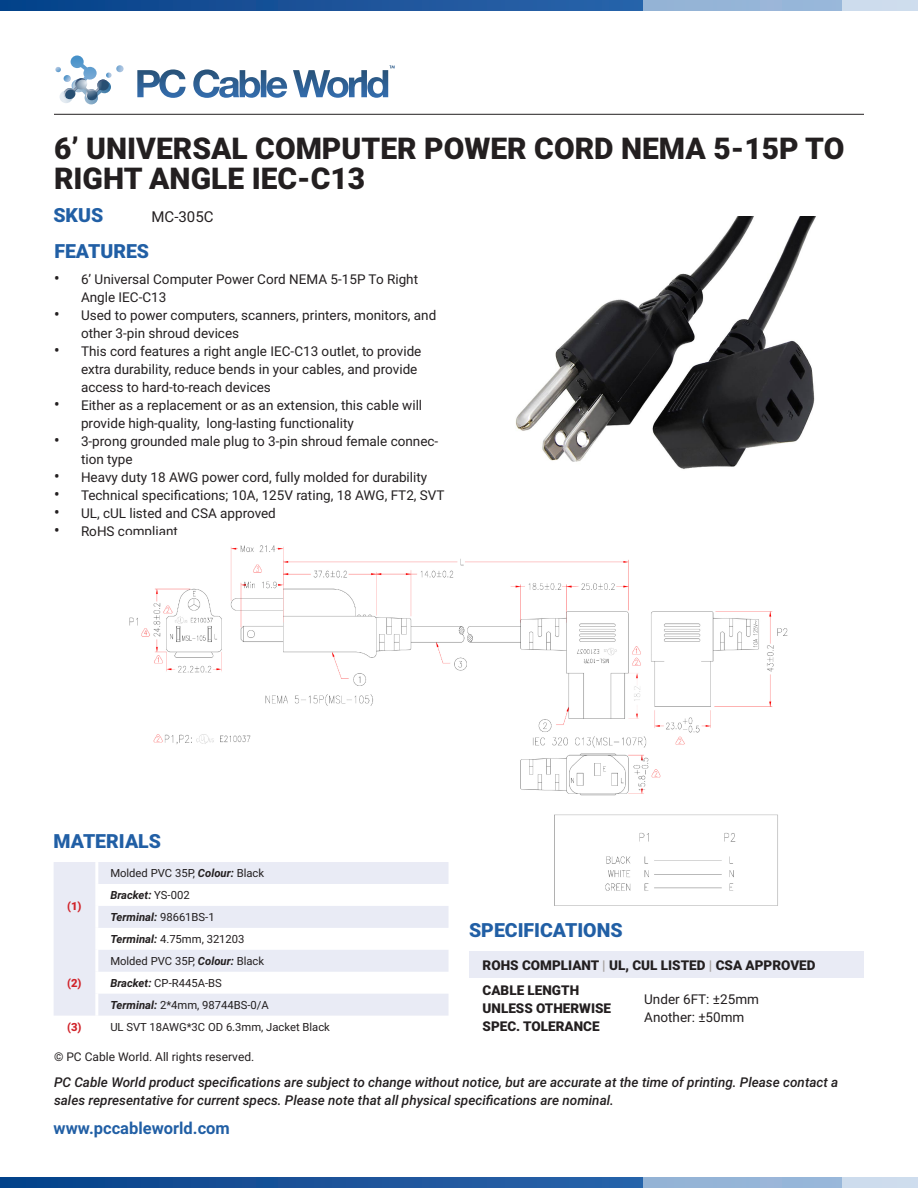
<style>
.page{position:relative;width:918px;height:1188px;background:#fff}
.page>*{position:absolute;margin:0;border:0;box-sizing:border-box;transform-origin:0 0}
.Product_Title{font:900 30px/30px "Roboto";color:#231f20}
.t1{font:900 19.5px "Roboto";color:#215fa5}
.t2{font:700 16.5px "Roboto";color:#215fa5}
.SKU{font:15px "Roboto";color:#231f20}
.t3{font:13.5px/18px "Roboto";color:#231f20}
.t4{font:italic 500 13.5px/18px "Roboto";color:#231f20}
.t5{font:900 13.5px/18px "Roboto";color:#231f20}
.t6{font:12px "Roboto";color:#231f20}
.t7{font:11.25px "Roboto";color:#231f20}
.t8{font:italic 700 11.25px "Roboto";color:#231f20}
.t9{font:900 11.25px "Roboto";color:#d1232a}
.s1{font-size:16.5px}
.s2{font-weight:700;font-style:italic}
.s3{font-weight:400;font-style:normal}
.s4{color:#a7a2a0}
</style>
<div class="page">
<svg style="left:0;top:0;width:644px;height:11px;background:#195299"></svg>
<svg style="left:55px;top:55px;width:69px;height:50px"></svg>
<svg style="left:137px;top:65px;width:258px;height:33px"></svg>
<div style="left:644px;top:0;width:274px;height:11px;background:#95b5d8"></div>
<div style="left:842px;top:0;width:76px;height:11px;background:#cddced"></div>
<svg style="left:0;top:1177px;width:643px;height:11px;background:#185299"></svg>
<div style="left:643px;top:1177px;width:275px;height:11px;background:#95b5d8"></div>
<div style="left:842px;top:1177px;width:76px;height:11px;background:#cddced"></div>
<hr style="left:54px;top:114px;width:810px;height:1px;background:#231f20">
<img style="left:516px;top:216px;width:300px;height:253px">
<svg style="left:54px;top:862px;width:395px;height:154px;fill:#e9ebf5"></svg>
<hr style="left:95px;top:862px;width:3px;height:22px;background:#fff">
<hr style="left:95px;top:884px;width:3px;height:22px;background:#fff">
<hr style="left:95px;top:906px;width:3px;height:22px;background:#fff">
<hr style="left:95px;top:928px;width:3px;height:22px;background:#fff">
<hr style="left:95px;top:950px;width:3px;height:22px;background:#fff">
<hr style="left:95px;top:972px;width:3px;height:22px;background:#fff">
<hr style="left:95px;top:994px;width:3px;height:22px;background:#fff">
<div style="left:469px;top:951px;width:395px;height:27px;background:#e9ebf5"></div>
<img style="left:129px;top:545px;width:659px;height:251px">
<img style="left:554px;top:814px;width:224px;height:92px">
<p class="Product_Title" style="left:54px;top:132px;width:792px">6’ UNIVERSAL COMPUTER POWER CORD NEMA 5-15P TO<br>RIGHT ANGLE IEC-C13</p>
<p class="t1" style="left:53px;top:202px;width:51px">SKUS</p>
<p class="SKU" style="left:151px;top:206px;width:64px">MC-305C</p>
<p class="t1" style="left:54px;top:237px;width:96px">FEATURES</p>
<p class="t3" style="left:81px;top:270px;width:339px;text-indent:-27px"><span class="s1">•</span> 6’ Universal Computer Power Cord NEMA 5-15P To Right<br>Angle IEC-C13</p>
<p class="t3" style="left:81px;top:306px;width:357px;text-indent:-27px"><span class="s1">•</span> Used to power computers, scanners, printers, monitors, and other 3-pin shroud devices</p>
<p class="t3" style="left:81px;top:342px;width:342px;text-indent:-27px"><span class="s1">•</span> This cord features a right angle IEC-C13 outlet, to provide extra durability, reduce bends in your cables, and provide access to hard-to-reach devices</p>
<p class="t3" style="left:81px;top:396px;width:343px;text-indent:-27px"><span class="s1">•</span> Either as a replacement or as an extension, this cable will provide high-quality, long-lasting functionality</p>
<p class="t3" style="left:81px;top:432px;width:359px;text-indent:-27px"><span class="s1">•</span> 3-prong grounded male plug to 3-pin shroud female connec&shy;tion type</p>
<p class="t3" style="left:54px;top:468px;width:375px"><span class="s1">•</span> Heavy duty 18 AWG power cord, fully molded for durability</p>
<p class="t3" style="left:54px;top:486px;width:392px"><span class="s1">•</span> Technical specifications; 10A, 125V rating, 18 AWG, FT2, SVT</p>
<p class="t3" style="left:54px;top:504px;width:223px"><span class="s1">•</span> UL, cUL listed and CSA approved</p>
<p class="t3" style="left:54px;top:522px;width:125px"><span class="s1">•</span> RoHS compliant</p>
<p class="t1" style="left:54px;top:827px;width:109px">MATERIALS</p>
<p class="t9" style="left:67px;top:898px;width:16px">(1)</p>
<p class="t9" style="left:67px;top:975px;width:16px">(2)</p>
<p class="t7" style="left:110px;top:865px;width:155px">Molded PVC 35P, <span class="s2">Colour:</span> Black</p>
<p class="t8" style="left:110px;top:887px;width:81px">Bracket: <span class="s3">YS-002</span></p>
<p class="t8" style="left:110px;top:909px;width:106px">Terminal: <span class="s3">98661BS-1</span></p>
<p class="t7" style="left:110px;top:931px;width:136px"><span class="s2">Terminal:</span> 4.75mm, 321203</p>
<p class="t7" style="left:110px;top:953px;width:155px">Molded PVC 35P, <span class="s2">Colour:</span> Black</p>
<p class="t7" style="left:110px;top:975px;width:113px"><span class="s2">Bracket:</span> CP-R445A-BS</p>
<p class="t7" style="left:110px;top:997px;width:160px"><span class="s2">Terminal:</span> 2*4mm, 98744BS-0/A</p>
<p class="t9" style="left:67px;top:1019px;width:16px">(3)</p>
<p class="t7" style="left:110px;top:1019px;width:221px">UL SVT 18AWG*3C OD 6.3mm, Jacket Black</p>
<p class="t6" style="left:54px;top:1048px;width:202px">© PC Cable World. All rights reserved.</p>
<p class="t1" style="left:469px;top:916px;width:155px">SPECIFICATIONS</p>
<p class="t5" style="left:483px;top:955px;width:334px">ROHS COMPLIANT <span class="s4">|</span> UL, CUL LISTED <span class="s4">|</span> CSA APPROVED</p>
<p class="t5" style="left:483px;top:981px;width:130px">CABLE LENGTH<br>UNLESS OTHERWISE<br>SPEC. TOLERANCE</p>
<p class="t3" style="left:644px;top:990px;width:116px">Under 6FT: ±25mm</p>
<p class="t3" style="left:644px;top:1008px;width:102px">Another: ±50mm</p>
<p class="t4" style="left:54px;top:1073px;width:786px">PC Cable World product specifications are subject to change without notice, but are accurate at the time of printing. Please contact a sales representative for current specs. Please note that all physical specifications are nominal.</p>
<p class="t2" style="left:54px;top:1117px;width:178px">www.pccableworld.com</p>
</div>
